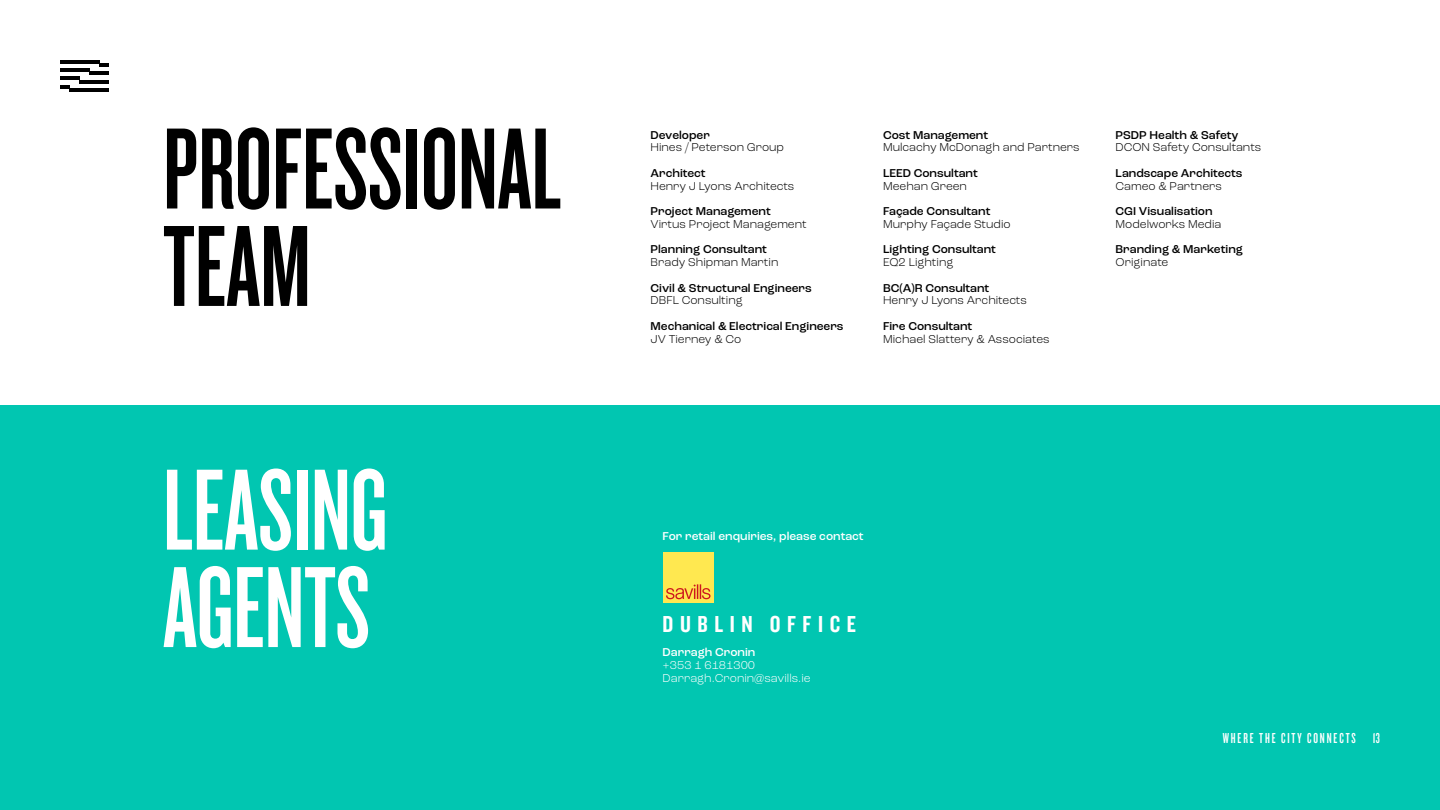
<style>
.page{position:relative;width:1440px;height:810px;background:#fff}
.page>*{position:absolute;margin:0;border:0;box-sizing:border-box;transform-origin:0 0}
.t1{font:120px/97.4px "Knockout HTF47 Bantamweight";color:#000}
.t2{font:120px/97.4px "Knockout HTF47 Bantamweight";color:#fff}
.t3{font:24px "Knockout HTF49 Liteweight";letter-spacing:.275em;color:#fff}
.t4{font:15px "Knockout HTF47 Bantamweight";letter-spacing:.125em;color:#fff}
.t5{font:300 12px "Roc Grotesk";color:#000}
.t6{font:500 12px "Roc Grotesk";color:#000}
.t7{font:500 12px "Roc Grotesk";color:#fff}
.t8{font:300 12px/12.8px "Roc Grotesk";color:#fff}
</style>
<div class="page">
<div style="left:0;top:405px;width:1440px;height:405px;background:#01c6b1"></div>
<hr style="left:70px;top:88px;width:39px;height:4px;background:#000">
<hr style="left:80px;top:80px;width:29px;height:3px;background:#000">
<hr style="left:89px;top:72px;width:20px;height:3px;background:#000">
<hr style="left:99px;top:63px;width:10px;height:4px;background:#000">
<svg style="left:60px;top:85px;width:10px;height:3px"></svg>
<hr style="left:60px;top:77px;width:20px;height:3px;background:#000">
<hr style="left:60px;top:68px;width:29px;height:4px;background:#000">
<hr style="left:60px;top:60px;width:39px;height:3px;background:#000">
<div style="left:663px;top:552px;width:50px;height:50px;background:#ffe850"></div>
<svg style="left:666px;top:584px;width:45px;height:15px"></svg>
<h1 class="t1" style="left:163px;top:122px;width:400px">PROFESSIONAL<br>TEAM</h1>
<h1 class="t2" style="left:163px;top:463px;width:226px">LEASING<br>AGENTS</h1>
<p class="t6" style="left:651px;top:127px;width:61px">Developer</p>
<p class="t5" style="left:651px;top:140px;width:135px">Hines / Peterson Group</p>
<p class="t6" style="left:651px;top:166px;width:57px">Architect</p>
<p class="t5" style="left:651px;top:178px;width:145px">Henry J Lyons Architects</p>
<p class="t6" style="left:651px;top:204px;width:122px">Project Management</p>
<p class="t5" style="left:651px;top:217px;width:158px">Virtus Project Management</p>
<p class="t6" style="left:651px;top:242px;width:118px">Planning Consultant</p>
<p class="t5" style="left:651px;top:255px;width:129px">Brady Shipman Martin</p>
<p class="t6" style="left:651px;top:280px;width:163px">Civil &amp; Structural Engineers</p>
<p class="t5" style="left:651px;top:293px;width:94px">DBFL Consulting</p>
<p class="t6" style="left:651px;top:319px;width:194px">Mechanical &amp; Electrical Engineers</p>
<p class="t5" style="left:651px;top:331px;width:92px">JV Tierney &amp; Co</p>
<p class="t6" style="left:883px;top:127px;width:107px">Cost Management</p>
<p class="t5" style="left:883px;top:140px;width:198px">Mulcachy McDonagh and Partners</p>
<p class="t6" style="left:883px;top:166px;width:96px">LEED Consultant</p>
<p class="t5" style="left:883px;top:178px;width:85px">Meehan Green</p>
<p class="t6" style="left:883px;top:204px;width:109px">Façade Consultant</p>
<p class="t5" style="left:883px;top:217px;width:129px">Murphy Façade Studio</p>
<p class="t6" style="left:883px;top:242px;width:115px">Lighting Consultant</p>
<p class="t5" style="left:883px;top:255px;width:72px">EQ2 Lighting</p>
<p class="t6" style="left:883px;top:280px;width:108px">BC(A)R Consultant</p>
<p class="t5" style="left:883px;top:293px;width:145px">Henry J Lyons Architects</p>
<p class="t6" style="left:883px;top:319px;width:91px">Fire Consultant</p>
<p class="t5" style="left:883px;top:331px;width:168px">Michael Slattery &amp; Associates</p>
<p class="t6" style="left:1116px;top:127px;width:124px">PSDP Health &amp; Safety</p>
<p class="t5" style="left:1116px;top:140px;width:147px">DCON Safety Consultants</p>
<p class="t6" style="left:1116px;top:166px;width:128px">Landscape Architects</p>
<p class="t5" style="left:1116px;top:178px;width:108px">Cameo &amp; Partners</p>
<p class="t6" style="left:1116px;top:204px;width:99px">CGI Visualisation</p>
<p class="t5" style="left:1116px;top:217px;width:107px">Modelworks Media</p>
<p class="t6" style="left:1116px;top:242px;width:129px">Branding &amp; Marketing</p>
<p class="t5" style="left:1116px;top:255px;width:54px">Originate</p>
<p class="t7" style="left:663px;top:529px;width:203px">For retail enquiries, please contact</p>
<h2 class="t3" style="left:663px;top:612px;width:195px">DUBLIN OFFICE</h2>
<p class="t7" style="left:663px;top:645px;width:94px">Darragh Cronin</p>
<p class="t8" style="left:663px;top:659px;width:150px">+353 1 6181300<br>Darragh.Cronin@savills.ie</p>
<p class="t4" style="left:1223px;top:730px;width:159px">WHERE THE CITY CONNECTS 13</p>
</div>
